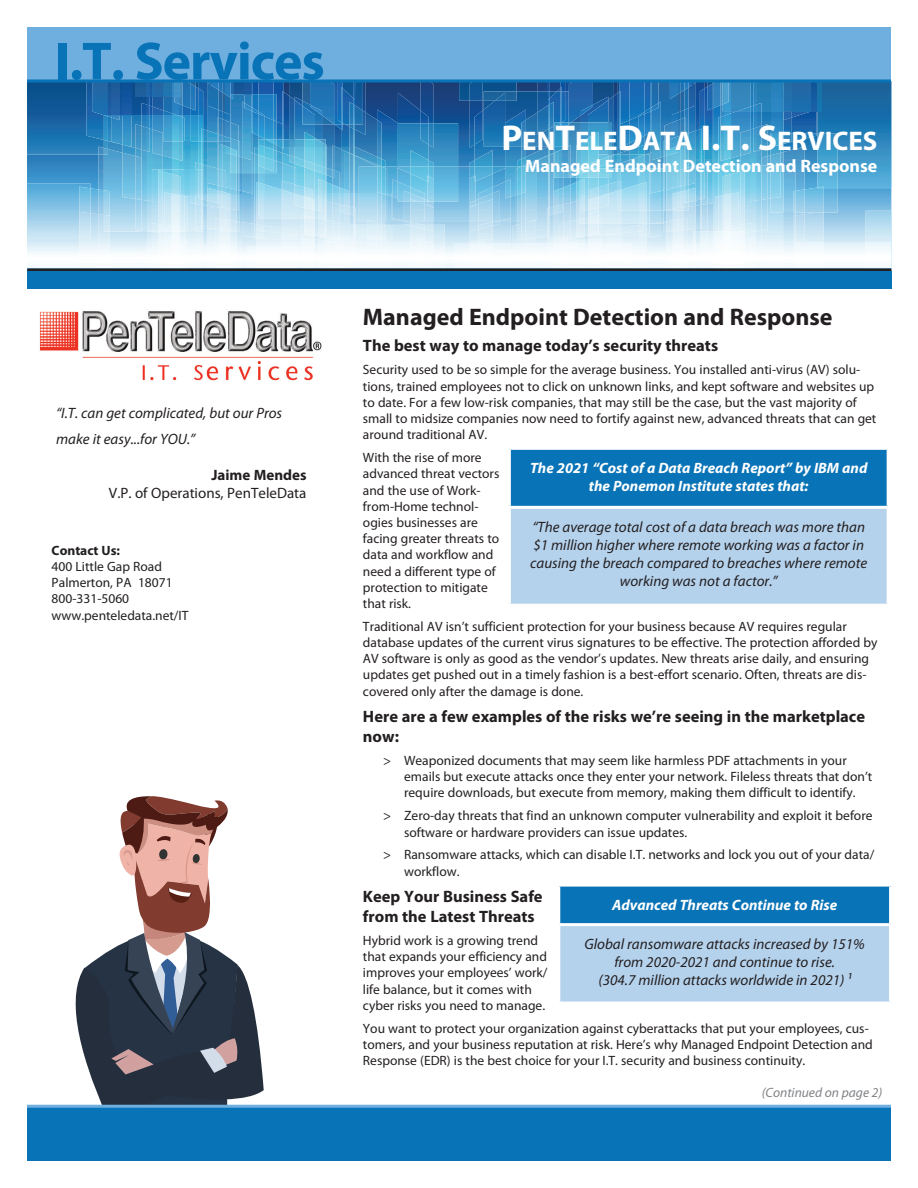
<style>
.page{position:relative;width:918px;height:1188px;background:#fff}
.page>*{position:absolute;margin:0;border:0;box-sizing:border-box;transform-origin:0 0}
.t1{font:700 54px "Myriad Pro";letter-spacing:-.02em;color:#0873b6}
.t2{font:700 27px "Myriad Pro";color:#fff}
.t3{font:700 24px "Myriad Pro";color:#231f20}
.t4{font:700 18px "Myriad Pro";color:#fff}
.t5{font:700 16.5px/19.8px "Myriad Pro";color:#231f20}
.t6{font:italic 15px/18px "Myriad Pro";color:#231f20;text-align:center}
.t7{font:italic 700 15px/18px "Myriad Pro";color:#fff;text-align:center}
.t8{font:15px "Myriad Pro";color:#231f20}
.t9{font:700 15px "Myriad Pro";color:#231f20}
.t10{font:13.5px/16.2px "Myriad Pro";color:#231f20}
.t11{font:italic 13.5px "Myriad Pro";color:#808285}
.t12{font:700 13.5px "Myriad Pro";color:#231f20}
.s1{font-size:36px}
</style>
<div class="page">
<svg style="left:67px;top:796px;width:197px;height:309px"></svg>
<img style="left:39px;top:311px;width:283px;height:70px">
<hr style="left:891px;top:81px;width:1px;height:107px;background:#cfedfa">
<hr style="left:891px;top:211px;width:1px;height:59px;background:#cfedfa">
<svg style="left:27px;top:82px;width:864px;height:186px;background:#78b2d6"></svg>
<div style="left:27px;top:27px;width:864px;height:54px;background:#6fafe0"></div>
<hr style="left:27px;top:80px;width:864px;height:2px;background:#0873b6">
<div style="left:27px;top:1107px;width:864px;height:54px;background:#0873b6"></div>
<hr style="left:27px;top:1105px;width:864px;height:3px;background:#6fafe0">
<svg style="left:27px;top:268px;width:864px;height:4px;background:#27465c"></svg>
<div style="left:27px;top:272px;width:864px;height:17px;background:#0873b6"></div>
<div style="left:509px;top:448px;width:379px;height:59px;background:#0873b6"></div>
<div style="left:509px;top:507px;width:379px;height:98px;background:#b5d2ed"></div>
<hr style="left:508px;top:447px;width:382px;height:3px;background:#fff">
<hr style="left:508px;top:450px;width:3px;height:56px;background:#fff">
<hr style="left:887px;top:450px;width:3px;height:56px;background:#fff">
<hr style="left:508px;top:506px;width:382px;height:3px;background:#fff">
<hr style="left:508px;top:509px;width:3px;height:95px;background:#fff">
<hr style="left:887px;top:509px;width:3px;height:95px;background:#fff">
<hr style="left:508px;top:604px;width:382px;height:3px;background:#fff">
<div style="left:559px;top:885px;width:332px;height:40px;background:#0873b6"></div>
<div style="left:559px;top:925px;width:332px;height:78px;background:#b5d2ed"></div>
<hr style="left:557px;top:884px;width:335px;height:3px;background:#fff">
<hr style="left:557px;top:887px;width:3px;height:36px;background:#fff">
<hr style="left:889px;top:887px;width:3px;height:36px;background:#fff">
<hr style="left:557px;top:923px;width:335px;height:3px;background:#fff">
<hr style="left:557px;top:926px;width:3px;height:76px;background:#fff">
<hr style="left:889px;top:926px;width:3px;height:76px;background:#fff">
<hr style="left:557px;top:1002px;width:335px;height:3px;background:#fff">
<p class="t1" style="left:55px;top:26px;width:272px">I.T. Services</p>
<p class="t2" style="left:501px;top:123px;width:375px"><span class="s1">P</span>EN<span class="s1">T</span>ELE<span class="s1">D</span>ATA <span class="s1">I.T. S</span>ERVICES</p>
<p class="t4" style="left:525px;top:154px;width:354px">Managed Endpoint Detection and Response</p>
<p class="t6" style="left:56px;top:400px;width:228px;line-height:25.5px;text-align:left">“I.T. can get complicated, but our Pros make it easy...for YOU.”</p>
<p class="t9" style="left:211px;top:465px;width:97px">Jaime Mendes</p>
<p class="t8" style="left:109px;top:483px;width:199px">V.P. of Operations, PenTeleData</p>
<p class="t12" style="left:52px;top:541px;width:70px">Contact Us:</p>
<p class="t10" style="left:52px;top:558px;width:112px">400 Little Gap Road</p>
<p class="t10" style="left:52px;top:574px;width:122px">Palmerton, PA 18071</p>
<p class="t10" style="left:52px;top:591px;width:79px">800-331-5060</p>
<p class="t10" style="left:52px;top:607px;width:138px">www.penteledata.net/IT</p>
<p class="t3" style="left:363px;top:301px;width:471px">Managed Endpoint Detection and Response</p>
<p class="t5" style="left:363px;top:335px;width:357px">The best way to manage today’s security threats</p>
<p class="t10" style="left:363px;top:362px;width:515px">Security used to be so simple for the average business. You installed anti-virus (AV) solu&shy;tions, trained employees not to click on unknown links, and kept software and websites up to date. For a few low-risk companies, that may still be the case, but the vast majority of small to midsize companies now need to fortify against new, advanced threats that can get around traditional AV.</p>
<p class="t10" style="left:363px;top:449px;width:138px">With the rise of more advanced threat vectors and the use of Work&shy;from-Home technol&shy;ogies businesses are facing greater threats to data and workflow and need a different type of protection to mitigate that risk.</p>
<p class="t10" style="left:363px;top:618px;width:516px">Traditional AV isn’t sufficient protection for your business because AV requires regular database updates of the current virus signatures to be effective. The protection afforded by AV software is only as good as the vendor’s updates. New threats arise daily, and ensuring updates get pushed out in a timely fashion is a best-effort scenario. Often, threats are dis&shy;covered only after the damage is done.</p>
<p class="t5" style="left:363px;top:706px;width:504px">Here are a few examples of the risks we’re seeing in the marketplace now:</p>
<p class="t10" style="left:404px;top:752px;width:470px;text-indent:-21px">&gt; Weaponized documents that may seem like harmless PDF attachments in your emails but execute attacks once they enter your network. Fileless threats that don’t require downloads, but execute from memory, making them difficult to identify.</p>
<p class="t10" style="left:404px;top:807px;width:470px;text-indent:-21px">&gt; Zero-day threats that find an unknown computer vulnerability and exploit it before software or hardware providers can issue updates.</p>
<p class="t10" style="left:404px;top:847px;width:472px;text-indent:-21px">&gt; Ransomware attacks, which can disable I.T. networks and lock you out of your data/ workflow.</p>
<p class="t5" style="left:363px;top:886px;width:181px">Keep Your Business Safe from the Latest Threats</p>
<p class="t10" style="left:363px;top:932px;width:186px">Hybrid work is a growing trend that expands your efficiency and improves your employees’ work/ life balance, but it comes with cyber risks you need to manage.</p>
<p class="t10" style="left:363px;top:1020px;width:511px">You want to protect your organization against cyberattacks that put your employees, cus&shy;tomers, and your business reputation at risk. Here’s why Managed Endpoint Detection and<br>Response (EDR) is the best choice for your I.T. security and business continuity.</p>
<p class="t11" style="left:762px;top:1084px;width:122px">(Continued on page 2)</p>
<p class="t7" style="left:530px;top:459px;width:339px">The 2021 “Cost of a Data Breach Report” by IBM and the Ponemon Institute states that:</p>
<p class="t6" style="left:530px;top:518px;width:339px">“The average total cost of a data breach was more than $1 million higher where remote working was a factor in causing the breach compared to breaches where remote working was not a factor.”</p>
<p class="t7" style="left:612px;top:895px;width:227px">Advanced Threats Continue to Rise</p>
<p class="t6" style="left:584px;top:935px;width:282px">Global ransomware attacks increased by 151% from 2020-2021 and continue to rise.<br>(304.7 million attacks worldwide in 2021) 1</p>
</div>
